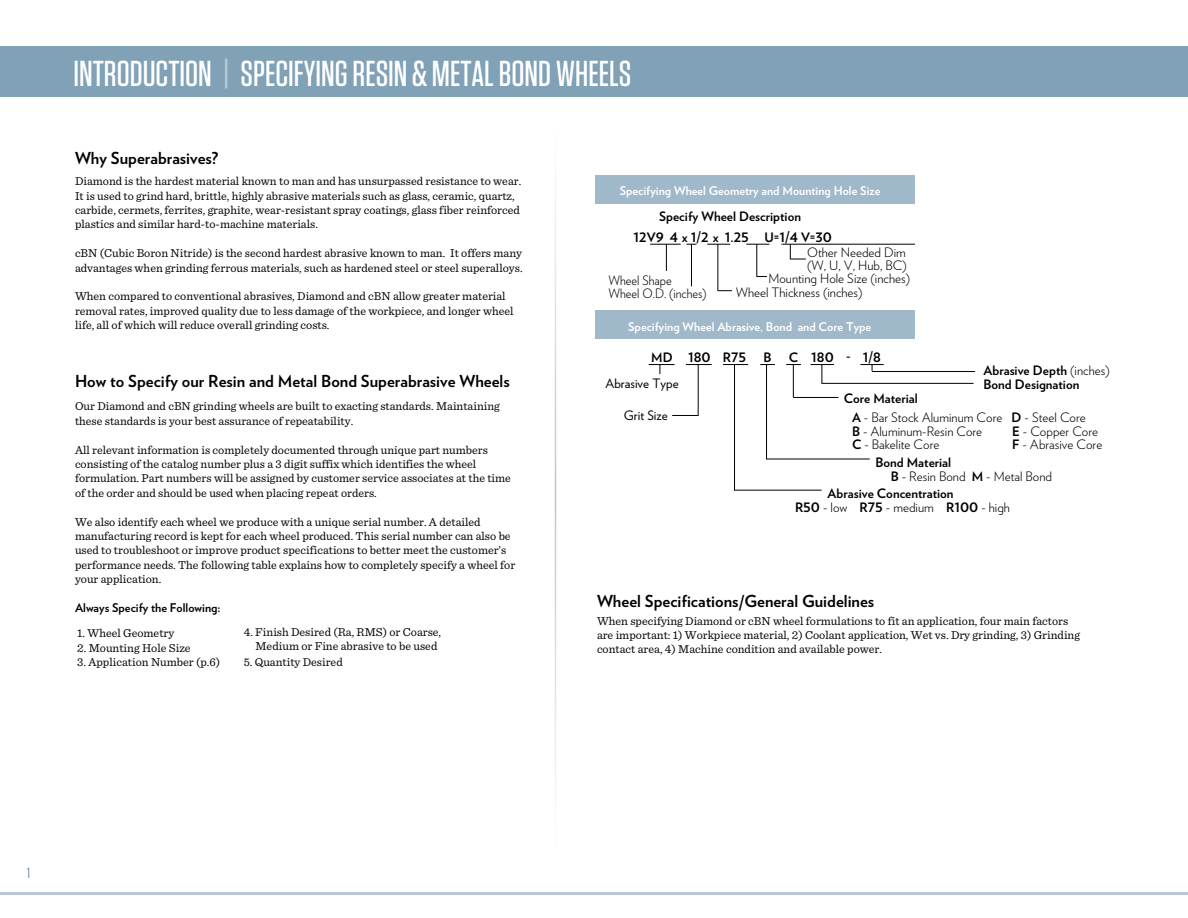
<style>
.page{position:relative;width:1188px;height:918px;background:#fff}
.page>*{position:absolute;margin:0;border:0;box-sizing:border-box;transform-origin:0 0}
.t1{font:500 36px "Tungsten";color:#fff}
.t2{font:700 16.5px "Verlag";color:#000}
.t3{font:500 15px "Tungsten";color:#80a1b6}
.t4{font:300 12.9px/13.6px "Verlag";color:#000}
.t5{font:700 12.9px/21.1px "Verlag";color:#000;text-align:center}
.t6{font:300 12.9px/13.6px "Verlag";color:#000;scale:.95 1}
.t7{font:12.9px "Verlag";color:#000}
.t8{font:12px/14.4px "Sentinel";color:#000}
.t9{font:700 12px "Verlag";color:#fff}
.t10{font:700 12px "Verlag";color:#000}
.s1{color:#b7cad8}
.s2{font-weight:300}
.s3{font-weight:700}
</style>
<div class="page">
<div style="left:0;top:46px;width:1188px;height:51px;background:#80a1b6"></div>
<hr style="left:0;top:892px;width:1188px;height:3px;background:#b9c7d4">
<div style="left:596px;top:176px;width:319px;height:28px;background:#a0b9ca"></div>
<div style="left:596px;top:310px;width:319px;height:29px;background:#a0b9ca"></div>
<hr style="left:650px;top:244px;width:31px;height:1px;background:#000">
<svg style="left:707px;top:244px;width:23px;height:1px"></svg>
<svg style="left:746px;top:244px;width:23px;height:1px"></svg>
<hr style="left:782px;top:244px;width:133px;height:1px;background:#000">
<svg style="left:666px;top:244px;width:1px;height:27px"></svg>
<hr style="left:691px;top:244px;width:1px;height:42px;background:#000">
<hr style="left:718px;top:244px;width:1px;height:47px;background:#000">
<hr style="left:756px;top:244px;width:1px;height:33px;background:#000">
<svg style="left:718px;top:290px;width:14px;height:1px"></svg>
<svg style="left:790px;top:244px;width:16px;height:16px"></svg>
<svg style="left:672px;top:415px;width:26px;height:1px"></svg>
<svg style="left:686px;top:364px;width:26px;height:1px"></svg>
<svg style="left:723px;top:364px;width:25px;height:1px"></svg>
<svg style="left:760px;top:364px;width:15px;height:1px"></svg>
<svg style="left:786px;top:364px;width:15px;height:1px"></svg>
<svg style="left:649px;top:364px;width:26px;height:10px"></svg>
<hr style="left:698px;top:365px;width:1px;height:51px;background:#000">
<hr style="left:734px;top:365px;width:1px;height:125px;background:#000">
<hr style="left:766px;top:365px;width:1px;height:94px;background:#000">
<hr style="left:793px;top:364px;width:1px;height:33px;background:#000">
<svg style="left:811px;top:364px;width:23px;height:20px"></svg>
<svg style="left:860px;top:364px;width:24px;height:7px"></svg>
<hr style="left:734px;top:490px;width:88px;height:1px;background:#000">
<hr style="left:766px;top:459px;width:104px;height:1px;background:#000">
<hr style="left:793px;top:397px;width:46px;height:1px;background:#000">
<hr style="left:822px;top:383px;width:152px;height:1px;background:#000">
<hr style="left:872px;top:371px;width:103px;height:1px;background:#000">
<hr style="left:555px;top:124px;width:1px;height:727px;background:#b9c7d4">
<h1 class="t1" style="left:74px;top:55px;width:559px">INTRODUCTION <span class="s1">|</span> SPECIFYING RESIN &amp; METAL BOND WHEELS</h1>
<h2 class="t2" style="left:75px;top:145px;width:145px">Why Superabrasives?</h2>
<p class="t8" style="left:75px;top:173px;width:448px">Diamond is the hardest material known to man and has unsurpassed resistance to wear.<br>It is used to grind hard, brittle, highly abrasive materials such as glass, ceramic, quartz, carbide, cermets, ferrites, graphite, wear-resistant spray coatings, glass fiber reinforced plastics and similar hard-to-machine materials.</p>
<p class="t8" style="left:75px;top:245px;width:449px">cBN (Cubic Boron Nitride) is the second hardest abrasive known to man. It offers many advantages when grinding ferrous materials, such as hardened steel or steel superalloys.</p>
<p class="t8" style="left:75px;top:288px;width:440px">When compared to conventional abrasives, Diamond and cBN allow greater material removal rates, improved quality due to less damage of the workpiece, and longer wheel life, all of which will reduce overall grinding costs.</p>
<p class="t9" style="left:620px;top:182px;width:262px">Specifying Wheel Geometry and Mounting Hole Size</p>
<p class="t5" style="left:634px;top:205px;width:200px">Specify Wheel Description<br>12V9 4 x 1/2 x 1.25 U=1/4 V=30</p>
<p class="t4" style="left:807px;top:246px;width:101px;line-height:12.3px">Other Needed Dim (W, U, V, Hub, BC)</p>
<p class="t4" style="left:736px;top:271px;width:176px;text-indent:33px">Mounting Hole Size (inches)<br>Wheel Thickness (inches)</p>
<p class="t9" style="left:628px;top:317px;width:245px">Specifying Wheel Abrasive, Bond and Core Type</p>
<p class="t5" style="left:651px;top:346px;width:96px">MD 180 R75</p>
<p class="t5" style="left:763px;top:346px;width:9px">B</p>
<p class="t5" style="left:789px;top:346px;width:93px">C 180 - 1/8</p>
<p class="t6" style="left:608px;top:273px;width:105px">Wheel Shape<br>Wheel O.D. (inches)</p>
<p class="t5" style="left:984px;top:360px;width:128px">Abrasive Depth <span class="s2">(inches)</span></p>
<h2 class="t2" style="left:75px;top:368px;width:436px">How to Specify our Resin and Metal Bond Superabrasive Wheels</h2>
<p class="t7" style="left:606px;top:374px;width:75px">Abrasive Type</p>
<p class="t5" style="left:984px;top:373px;width:97px">Bond Designation</p>
<p class="t5" style="left:844px;top:387px;width:75px">Core Material</p>
<p class="t7" style="left:624px;top:405px;width:45px">Grit Size</p>
<p class="t4" style="left:852px;top:410px;width:235px"><span class="s3">A</span> - Bar Stock Aluminum Core <span class="s3">D</span> - Steel Core<br><span class="s3">B</span> - Aluminum-Resin Core</p>
<p class="t8" style="left:75px;top:398px;width:426px">Our Diamond and cBN grinding wheels are built to exacting standards. Maintaining these standards is your best assurance of repeatability.</p>
<p class="t8" style="left:75px;top:442px;width:437px">All relevant information is completely documented through unique part numbers consisting of the catalog number plus a 3 digit suffix which identifies the wheel formulation. Part numbers will be assigned by customer service associates at the time of the order and should be used when placing repeat orders.</p>
<p class="t8" style="left:75px;top:514px;width:442px">We also identify each wheel we produce with a unique serial number. A detailed manufacturing record is kept for each wheel produced. This serial number can also be used to troubleshoot or improve product specifications to better meet the customer’s performance needs. The following table explains how to completely specify a wheel for your application.</p>
<p class="t10" style="left:75px;top:598px;width:147px">Always Specify the Following:</p>
<h2 class="t2" style="left:597px;top:588px;width:279px">Wheel Specifications/General Guidelines</h2>
<p class="t8" style="left:597px;top:613px;width:485px">When specifying Diamond or cBN wheel formulations to fit an application, four main factors are important: 1) Workpiece material, 2) Coolant application, Wet vs. Dry grinding, 3) Grinding contact area, 4) Machine condition and available power.</p>
<p class="t4" style="left:1012px;top:424px;width:87px"><span class="s3">E</span> - Copper Core</p>
<p class="t4" style="left:852px;top:437px;width:89px"><span class="s3">C</span> - Bakelite Core</p>
<p class="t4" style="left:1012px;top:437px;width:92px"><span class="s3">F</span> - Abrasive Core</p>
<p class="t4" style="left:891px;top:455px;width:163px;text-indent:-15px"><span class="s3">Bond Material<br>B</span> - Resin Bond <span class="s3">M</span> - Metal Bond</p>
<p class="t5" style="left:795px;top:486px;width:216px;line-height:13.6px;text-align:left;text-indent:33px">Abrasive Concentration<br>R50 <span class="s2">- low</span> R75 <span class="s2">- medium</span> R100 <span class="s2">- high</span></p>
<p class="t8" style="left:256px;top:624px;width:187px;text-indent:-12px">4. Finish Desired (Ra, RMS) or Coarse,<br>Medium or Fine abrasive to be used</p>
<p class="t8" style="left:244px;top:654px;width:101px">5. Quantity Desired</p>
<p class="t8" style="left:77px;top:625px;width:99px">1. Wheel Geometry</p>
<p class="t8" style="left:77px;top:640px;width:115px">2. Mounting Hole Size</p>
<p class="t8" style="left:77px;top:654px;width:144px">3. Application Number (p.6)</p>
<p class="t3" style="left:27px;top:865px;width:4px">1</p>
</div>
